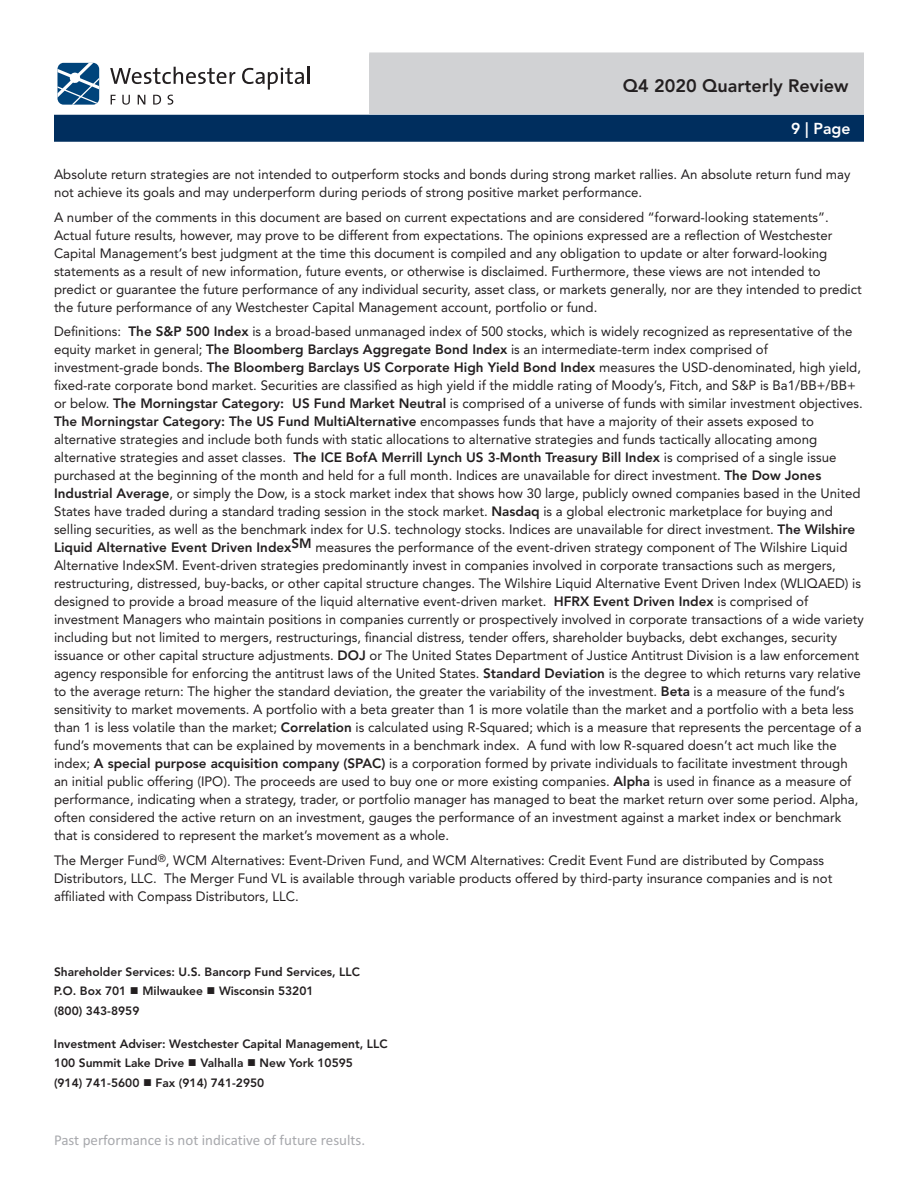
<style>
.page{position:relative;width:918px;height:1188px;background:#fff}
.page>*{position:absolute;margin:0;border:0;box-sizing:border-box;transform-origin:0 0}
.t1{font:800 18px "Avenir LT Std";color:#231f20}
.t2{font:800 15.75px "Avenir LT Std";color:#fff}
.t3{font:15px "Calibri";color:#a8a9ad}
.t4{font:13.5px/18px "Avenir LT Std";color:#231f20}
.t5{font:800 12px/19.5px "Avenir LT Std";color:#231f20}
.s1{font-weight:800}
.s2{font-family:"Hira Kaku Pro N W3";font-weight:400;font-size:9px}
</style>
<div class="page">
<svg style="left:110px;top:67px;width:125px;height:17px"></svg>
<svg style="left:242px;top:67px;width:68px;height:23px"></svg>
<svg style="left:111px;top:95px;width:5px;height:10px"></svg>
<svg style="left:122px;top:95px;width:8px;height:10px"></svg>
<svg style="left:138px;top:95px;width:7px;height:10px"></svg>
<svg style="left:153px;top:95px;width:8px;height:10px"></svg>
<svg style="left:168px;top:95px;width:5px;height:10px"></svg>
<svg style="left:57px;top:63px;width:42px;height:42px"></svg>
<div style="left:54px;top:115px;width:810px;height:27px;background:#002e5e"></div>
<div style="left:369px;top:52px;width:495px;height:62px;background:#d1d2d4"></div>
<h1 class="t1" style="left:623px;top:79px;width:227px">Q4 2020 Quarterly Review</h1>
<p class="t2" style="left:791px;top:122px;width:61px">9 | Page</p>
<p class="t4" style="left:54px;top:166px;width:798px">Absolute return strategies are not intended to outperform stocks and bonds during strong market rallies. An absolute return fund may not achieve its goals and may underperform during periods of strong positive market performance.</p>
<p class="t4" style="left:54px;top:209px;width:809px">A number of the comments in this document are based on current expectations and are considered “forward-looking statements”.<br>Actual future results, however, may prove to be different from expectations. The opinions expressed are a reflection of Westchester Capital Management’s best judgment at the time this document is compiled and any obligation to update or alter forward-looking statements as a result of new information, future events, or otherwise is disclaimed. Furthermore, these views are not intended to predict or guarantee the future performance of any individual security, asset class, or markets generally, nor are they intended to predict the future performance of any Westchester Capital Management account, portfolio or fund.</p>
<p class="t4" style="left:54px;top:324px;width:811px">Definitions: <span class="s1">The S&amp;P 500 Index</span> is a broad-based unmanaged index of 500 stocks, which is widely recognized as representative of the equity market in general; <span class="s1">The Bloomberg Barclays Aggregate Bond Index</span> is an intermediate-term index comprised of investment-grade bonds. <span class="s1">The Bloomberg Barclays US Corporate High Yield Bond Index</span> measures the USD-denominated, high yield, fixed-rate corporate bond market. Securities are classified as high yield if the middle rating of Moody’s, Fitch, and S&amp;P is Ba1/BB+/BB+ or below. <span class="s1">The Morningstar Category: US Fund Market Neutral</span> is comprised of a universe of funds with similar investment objectives.<br><span class="s1">The Morningstar Category: The US Fund MultiAlternative</span> encompasses funds that have a majority of their assets exposed to alternative strategies and include both funds with static allocations to alternative strategies and funds tactically allocating among alternative strategies and asset classes. <span class="s1">The ICE BofA Merrill Lynch US 3-Month Treasury Bill Index</span> is comprised of a single issue purchased at the beginning of the month and held for a full month. Indices are unavailable for direct investment. <span class="s1">The Dow Jones Industrial Average</span>, or simply the Dow, is a stock market index that shows how 30 large, publicly owned companies based in the United States have traded during a standard trading session in the stock market. <span class="s1">Nasdaq</span> is a global electronic marketplace for buying and selling securities, as well as the benchmark index for U.S. technology stocks. Indices are unavailable for direct investment. <span class="s1">The Wilshire Liquid Alternative Event Driven Index</span><sup>SM</sup> measures the performance of the event-driven strategy component of The Wilshire Liquid Alternative IndexSM. Event-driven strategies predominantly invest in companies involved in corporate transactions such as mergers, restructuring, distressed, buy-backs, or other capital structure changes. The Wilshire Liquid Alternative Event Driven Index (WLIQAED) is designed to provide a broad measure of the liquid alternative event-driven market. <span class="s1">HFRX Event Driven Index</span> is comprised of investment Managers who maintain positions in companies currently or prospectively involved in corporate transactions of a wide variety including but not limited to mergers, restructurings, financial distress, tender offers, shareholder buybacks, debt exchanges, security issuance or other capital structure adjustments. <span class="s1">DOJ</span> or The United States Department of Justice Antitrust Division is a law enforcement agency responsible for enforcing the antitrust laws of the United States. <span class="s1">Standard Deviation</span> is the degree to which returns vary relative to the average return: The higher the standard deviation, the greater the variability of the investment. <span class="s1">Beta</span> is a measure of the fund’s sensitivity to market movements. A portfolio with a beta greater than 1 is more volatile than the market and a portfolio with a beta less than 1 is less volatile than the market; <span class="s1">Correlation</span> is calculated using R-Squared; which is a measure that represents the percentage of a fund’s movements that can be explained by movements in a benchmark index. A fund with low R-squared doesn’t act much like the index; <span class="s1">A special purpose acquisition company (SPAC)</span> is a corporation formed by private individuals to facilitate investment through an initial public offering (IPO). The proceeds are used to buy one or more existing companies. <span class="s1">Alpha</span> is used in finance as a measure of performance, indicating when a strategy, trader, or portfolio manager has managed to beat the market return over some period. Alpha, often considered the active return on an investment, gauges the performance of an investment against a market index or benchmark that is considered to represent the market’s movement as a whole.</p>
<p class="t4" style="left:54px;top:853px;width:780px">The Merger Fund<sup>®</sup>, WCM Alternatives: Event-Driven Fund, and WCM Alternatives: Credit Event Fund are distributed by Compass<br>Distributors, LLC. The Merger Fund VL is available through variable products offered by third-party insurance companies and is not affiliated with Compass Distributors, LLC.</p>
<p class="t5" style="left:54px;top:963px;width:307px">Shareholder Services: U.S. Bancorp Fund Services, LLC<br>P.O. Box 701 <span class="s2">■</span> Milwaukee <span class="s2">■</span> Wisconsin 53201<br>(800) 343-8959</p>
<p class="t5" style="left:54px;top:1035px;width:335px">Investment Adviser: Westchester Capital Management, LLC<br>100 Summit Lake Drive <span class="s2">■</span> Valhalla <span class="s2">■</span> New York 10595<br>(914) 741-5600 <span class="s2">■</span> Fax (914) 741-2950</p>
<p class="t3" style="left:54px;top:1131px;width:313px">Past performance is not indicative of future results.</p>
</div>
